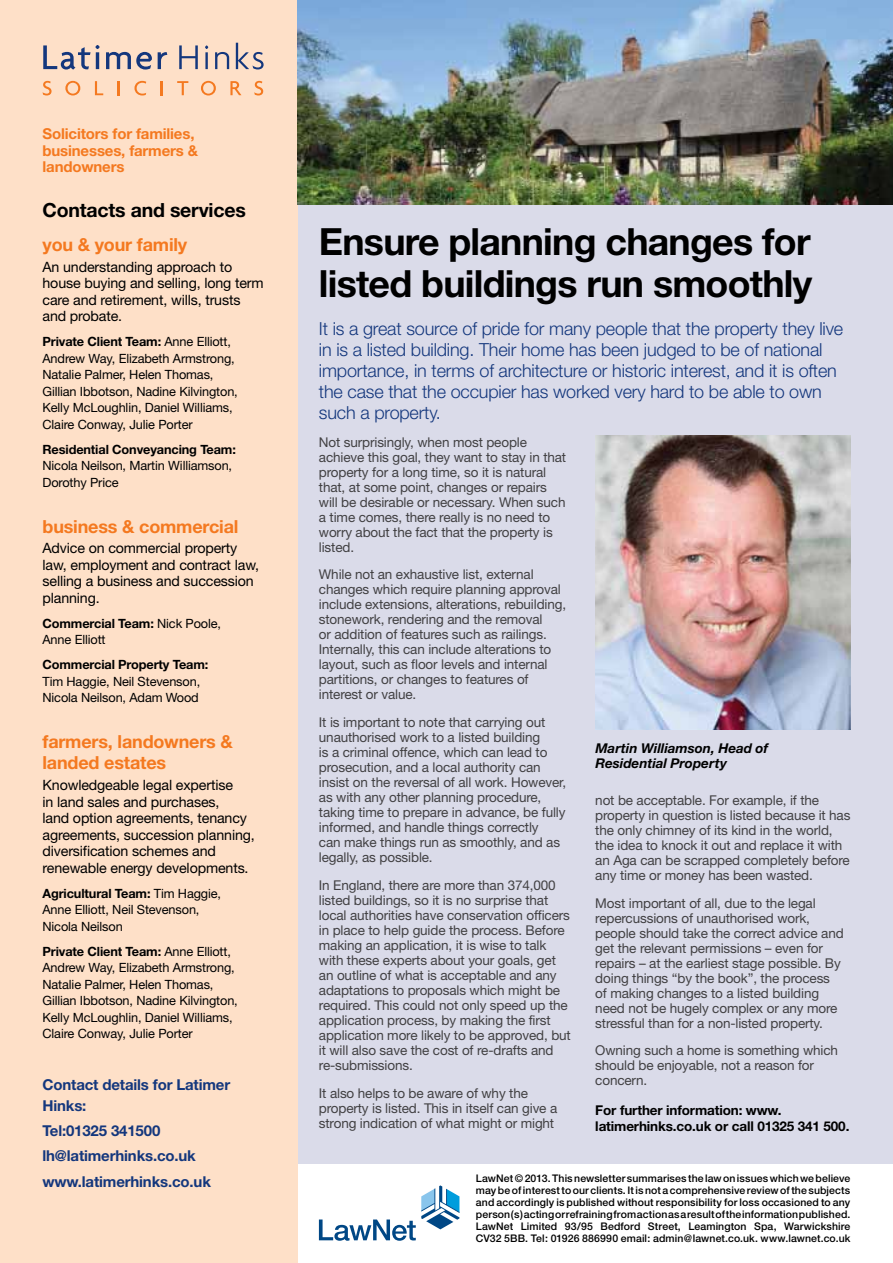
<style>
.page{position:relative;width:893px;height:1263px;background:#fff}
.page>*{position:absolute;margin:0;border:0;box-sizing:border-box;transform-origin:0 0}
.t1{font:700 37.5px/42px "Helvetica Neue";letter-spacing:-.02em;color:#000}
.t2{font:700 19.5px "Helvetica Neue";letter-spacing:-.01em;color:#000}
.t3{font:300 18px/21px "Helvetica Neue";letter-spacing:-.01em;color:#14377d}
.t4{font:700 18px/21px "Helvetica Neue";letter-spacing:-.01em;color:#f47920}
.t5{font:700 15px/25.2px "Helvetica Neue";letter-spacing:-.01em;color:#14377d}
.t6{font:700 15px/16.5px "Helvetica Neue";letter-spacing:-.01em;color:#f47920}
.t7{font:14.25px/16.5px "Helvetica Neue";letter-spacing:-.01em;color:#000}
.t8{font:13.5px/15px "Helvetica Neue";letter-spacing:-.01em;color:#414042}
.t9{font:700 13.5px/16.5px "Helvetica Neue";letter-spacing:-.01em;color:#000}
.t10{font:italic 700 13.5px/15px "Helvetica Neue";color:#000}
.t11{font:12.75px/16.5px "Helvetica Neue";letter-spacing:-.01em;color:#000}
.t12{font:700 12.75px "Helvetica Neue";letter-spacing:-.01em;color:#000}
.t13{font:500 10.5px/12px "Helvetica Neue";letter-spacing:.01em;color:#000;text-align:justify}
.s1{font-weight:700}
</style>
<div class="page">
<div style="left:298px;top:22px;width:595px;height:1141px;background:#dadbe9"></div>
<div style="left:0;top:0;width:298px;height:1263px;background:#fee0c8"></div>
<svg style="left:43px;top:45px;width:57px;height:25px"></svg>
<hr style="left:96px;top:52px;width:3px;height:17px;background:#14377d">
<svg style="left:106px;top:52px;width:46px;height:18px"></svg>
<svg style="left:158px;top:52px;width:9px;height:17px"></svg>
<svg style="left:179px;top:45px;width:19px;height:24px"></svg>
<hr style="left:205px;top:52px;width:3px;height:17px;background:#14377d">
<svg style="left:215px;top:52px;width:14px;height:17px"></svg>
<svg style="left:236px;top:43px;width:28px;height:26px"></svg>
<svg style="left:43px;top:81px;width:9px;height:14px"></svg>
<svg style="left:65px;top:81px;width:15px;height:14px"></svg>
<svg style="left:95px;top:81px;width:8px;height:14px"></svg>
<hr style="left:117px;top:81px;width:3px;height:14px;background:#f47920">
<svg style="left:134px;top:81px;width:12px;height:14px"></svg>
<svg style="left:161px;top:81px;width:2px;height:14px"></svg>
<svg style="left:177px;top:81px;width:11px;height:14px"></svg>
<svg style="left:201px;top:81px;width:15px;height:14px"></svg>
<svg style="left:230px;top:81px;width:11px;height:14px"></svg>
<svg style="left:254px;top:81px;width:9px;height:14px"></svg>
<img style="left:595px;top:436px;width:255px;height:294px">
<img style="left:298px;top:0;width:595px;height:204px">
<svg style="left:319px;top:1185px;width:140px;height:56px"></svg>
<p class="t6" style="left:43px;top:125px;width:157px">Solicitors for families, businesses, farmers &amp; landowners</p>
<h2 class="t2" style="left:43px;top:198px;width:205px">Contacts and services</h2>
<h3 class="t4" style="left:43px;top:233px;width:146px">you &amp; your family</h3>
<p class="t7" style="left:43px;top:258px;width:223px">An understanding approach to house buying and selling, long term care and retirement, wills, trusts and probate.</p>
<p class="t11" style="left:43px;top:333px;width:197px"><span class="s1">Private Client Team:</span> Anne Elliott, Andrew Way, Elizabeth Armstrong, Natalie Palmer, Helen Thomas, Gillian Ibbotson, Nadine Kilvington, Kelly McLoughlin, Daniel Williams, Claire Conway, Julie Porter</p>
<p class="t12" style="left:43px;top:441px;width:195px">Residential Conveyancing Team:</p>
<p class="t11" style="left:43px;top:457px;width:191px">Nicola Neilson, Martin Williamson,<br>Dorothy Price</p>
<h3 class="t4" style="left:43px;top:515px;width:197px">business &amp; commercial</h3>
<p class="t7" style="left:43px;top:540px;width:218px">Advice on commercial property law, employment and contract law, selling a business and succession planning.</p>
<p class="t11" style="left:43px;top:615px;width:180px"><span class="s1">Commercial Team:</span> Nick Poole,<br>Anne Elliott</p>
<p class="t12" style="left:43px;top:657px;width:167px">Commercial Property Team:</p>
<p class="t11" style="left:43px;top:673px;width:159px">Tim Haggie, Neil Stevenson,<br>Nicola Neilson, Adam Wood</p>
<h3 class="t4" style="left:43px;top:731px;width:192px">farmers, landowners &amp; landed estates</h3>
<p class="t7" style="left:43px;top:777px;width:214px">Knowledgeable legal expertise<br>in land sales and purchases,<br>land option agreements, tenancy agreements, succession planning, diversification schemes and renewable energy developments.</p>
<p class="t11" style="left:43px;top:885px;width:180px"><span class="s1">Agricultural Team:</span> Tim Haggie,<br>Anne Elliott, Neil Stevenson,<br>Nicola Neilson</p>
<p class="t11" style="left:43px;top:943px;width:197px"><span class="s1">Private Client Team:</span> Anne Elliott, Andrew Way, Elizabeth Armstrong, Natalie Palmer, Helen Thomas, Gillian Ibbotson, Nadine Kilvington, Kelly McLoughlin, Daniel Williams, Claire Conway, Julie Porter</p>
<p class="t5" style="left:43px;top:1074px;width:189px;line-height:21px">Contact details for Latimer<br>Hinks:</p>
<p class="t5" style="left:43px;top:1118px;width:170px">Tel:01325 341500 lh@latimerhinks.co.uk www.latimerhinks.co.uk</p>
<h1 class="t1" style="left:319px;top:219px;width:495px">Ensure planning changes for listed buildings run smoothly</h1>
<p class="t3" style="left:319px;top:318px;width:526px">It is a great source of pride for many people that the property they live in is a listed building. Their home has been judged to be of national importance, in terms of architecture or historic interest, and it is often the case that the occupier has worked very hard to be able to own such a property.</p>
<p class="t8" style="left:319px;top:434px;width:249px">Not surprisingly, when most people achieve this goal, they want to stay in that property for a long time, so it is natural that, at some point, changes or repairs will be desirable or necessary. When such a time comes, there really is no need to worry about the fact that the property is listed.</p>
<p class="t8" style="left:319px;top:567px;width:249px">While not an exhaustive list, external changes which require planning approval include extensions, alterations, rebuilding, stonework, rendering and the removal<br>or addition of features such as railings.<br>Internally, this can include alterations to layout, such as floor levels and internal partitions, or changes to features of interest or value.</p>
<p class="t8" style="left:319px;top:714px;width:249px">It is important to note that carrying out unauthorised work to a listed building<br>is a criminal offence, which can lead to prosecution, and a local authority can insist on the reversal of all work. However, as with any other planning procedure, taking time to prepare in advance, be fully informed, and handle things correctly<br>can make things run as smoothly, and as legally, as possible.</p>
<p class="t8" style="left:319px;top:877px;width:253px">In England, there are more than 374,000 listed buildings, so it is no surprise that local authorities have conservation officers in place to help guide the process. Before making an application, it is wise to talk with these experts about your goals, get an outline of what is acceptable and any adaptations to proposals which might be required. This could not only speed up the application process, by making the first application more likely to be approved, but it will also save the cost of re-drafts and re-submissions.</p>
<p class="t8" style="left:319px;top:1085px;width:240px">It also helps to be aware of why the property is listed. This in itself can give a strong indication of what might or might</p>
<p class="t10" style="left:595px;top:740px;width:174px">Martin Williamson, Head of<br>Residential Property</p>
<p class="t8" style="left:595px;top:792px;width:257px">not be acceptable. For example, if the property in question is listed because it has the only chimney of its kind in the world, the idea to knock it out and replace it with an Aga can be scrapped completely before any time or money has been wasted.</p>
<p class="t8" style="left:595px;top:895px;width:250px">Most important of all, due to the legal repercussions of unauthorised work, people should take the correct advice and get the relevant permissions – even for repairs – at the earliest stage possible. By doing things “by the book”, the process of making changes to a listed building need not be hugely complex or any more stressful than for a non-listed property.</p>
<p class="t8" style="left:595px;top:1043px;width:244px">Owning such a home is something which should be enjoyable, not a reason for concern.</p>
<p class="t9" style="left:595px;top:1101px;width:256px">For further information: www. latimerhinks.co.uk or call 01325 341 500.</p>
<p class="t13" style="left:476px;top:1172px;width:376px">LawNet © 2013. This newsletter summarises the law on issues which we believe may be of interest to our clients. It is not a comprehensive review of the subjects and accordingly is published without responsibility for loss occasioned to any person(s) acting or refraining from action as a result of the information published.<br>LawNet Limited 93/95 Bedford Street, Leamington Spa, Warwickshire CV32 5BB. Tel: 01926 886990 email: admin@lawnet.co.uk. www.lawnet.co.uk</p>
</div>
